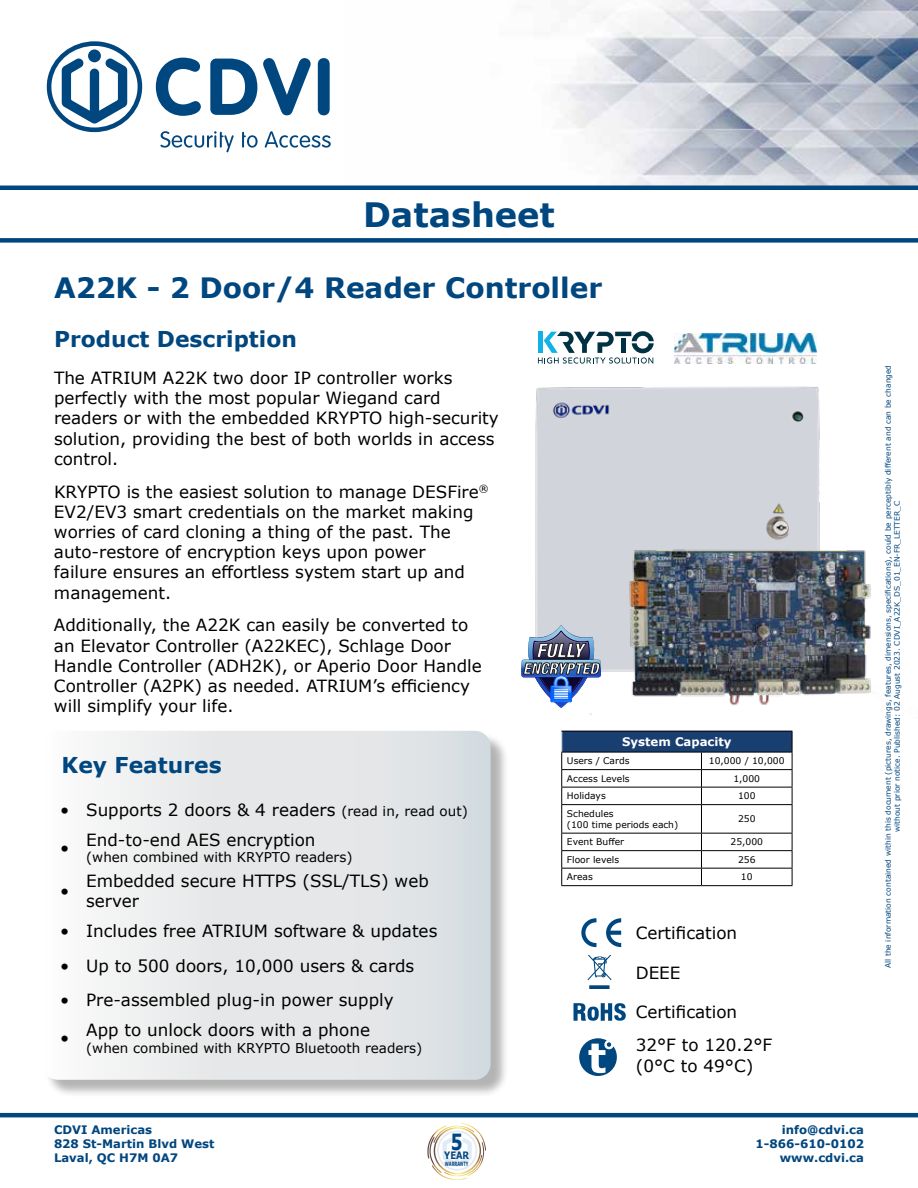
<style>
.page{position:relative;width:918px;height:1188px;background:#fff}
.page>*{position:absolute;margin:0;border:0;box-sizing:border-box;transform-origin:0 0}
.t1{font:700 33.6px "Verdana";color:#00467f}
.t2{font:700 28.05px "Verdana";color:#00467f}
.t3{font:700 21.9px "Verdana";color:#00467f}
.t4{font:16.8px/20.1px "Verdana";color:#000}
.t5{font:13.5px "Verdana";color:#000}
.t6{font:700 11.85px "Verdana";color:#fff}
.t7{font:700 11.7px/14.1px "Verdana";color:#00467f}
.t8{font:700 10.2px "Verdana";color:#00467f;scale:.82 1}
.t9{font:9.15px/10.9px "Verdana";color:#000}
.t10{font:7.5px/9px "Verdana";color:#00467f;text-align:center}
.t11{font:700 5.85px "Verdana";color:#00467f;scale:.62 1}
.s1{font-size:13.5px}
</style>
<div class="page">
<hr style="left:0;top:1113px;width:918px;height:4px;background:#00467f">
<img style="left:345px;top:0;width:573px;height:186px">
<hr style="left:0;top:186px;width:918px;height:4px;background:#00467f">
<div style="left:0;top:238px;width:918px;height:5px;background:#00467f"></div>
<div style="left:44px;top:733px;width:465px;height:365px;background:#000;opacity:.3"></div>
<svg style="left:44px;top:731px;width:447px;height:349px"></svg>
<svg style="left:606px;top:918px;width:15px;height:29px"></svg>
<svg style="left:581px;top:918px;width:15px;height:29px"></svg>
<svg style="left:587px;top:956px;width:25px;height:33px"></svg>
<svg style="left:574px;top:1003px;width:52px;height:18px"></svg>
<svg style="left:579px;top:1038px;width:38px;height:38px"></svg>
<svg style="left:427px;top:1123px;width:59px;height:57px"></svg>
<svg style="left:47px;top:41px;width:96px;height:91px"></svg>
<svg style="left:160px;top:131px;width:74px;height:21px"></svg>
<svg style="left:242px;top:132px;width:16px;height:16px"></svg>
<svg style="left:265px;top:131px;width:66px;height:17px"></svg>
<svg style="left:156px;top:58px;width:45px;height:58px"></svg>
<svg style="left:210px;top:59px;width:47px;height:56px"></svg>
<svg style="left:263px;top:58px;width:48px;height:57px"></svg>
<div style="left:318px;top:58px;width:12px;height:57px;background:#00467f;border-radius:6px"></div>
<svg style="left:538px;top:331px;width:116px;height:33px"></svg>
<img style="left:674px;top:334px;width:143px;height:30px">
<img style="left:535px;top:386px;width:285px;height:329px">
<img style="left:623px;top:543px;width:248px;height:163px">
<img style="left:521px;top:625px;width:82px;height:83px">
<div style="left:562px;top:731px;width:230px;height:21px;background:#193f70"></div>
<hr style="left:561px;top:731px;width:140px;height:1px;background:#000">
<hr style="left:701px;top:731px;width:91px;height:1px;background:#000">
<hr style="left:561px;top:752px;width:140px;height:1px;background:#000">
<hr style="left:701px;top:752px;width:91px;height:1px;background:#000">
<hr style="left:561px;top:769px;width:140px;height:1px;background:#000">
<hr style="left:701px;top:769px;width:91px;height:1px;background:#000">
<hr style="left:561px;top:787px;width:140px;height:1px;background:#000">
<hr style="left:701px;top:787px;width:91px;height:1px;background:#000">
<hr style="left:561px;top:804px;width:140px;height:1px;background:#000">
<hr style="left:701px;top:804px;width:91px;height:1px;background:#000">
<hr style="left:561px;top:833px;width:140px;height:1px;background:#000">
<hr style="left:701px;top:833px;width:91px;height:1px;background:#000">
<hr style="left:561px;top:850px;width:140px;height:1px;background:#000">
<hr style="left:701px;top:850px;width:91px;height:1px;background:#000">
<hr style="left:561px;top:868px;width:140px;height:1px;background:#000">
<hr style="left:701px;top:868px;width:91px;height:1px;background:#000">
<svg style="left:701px;top:752px;width:1px;height:133px"></svg>
<svg style="left:792px;top:731px;width:1px;height:154px"></svg>
<hr style="left:561px;top:885px;width:140px;height:1px;background:#000">
<hr style="left:701px;top:885px;width:91px;height:1px;background:#000">
<svg style="left:561px;top:731px;width:1px;height:154px"></svg>
<h1 class="t1" style="left:363px;top:191px;width:193px">Datasheet</h1>
<h2 class="t2" style="left:54px;top:268px;width:550px">A22K - 2 Door/4 Reader Controller</h2>
<h3 class="t3" style="left:54px;top:324px;width:244px">Product Description</h3>
<p class="t4" style="left:54px;top:368px;width:446px">The ATRIUM A22K two door IP controller works perfectly with the most popular Wiegand card readers or with the embedded KRYPTO high-security solution, providing the best of both worlds in access control.</p>
<p class="t4" style="left:54px;top:481px;width:436px">KRYPTO is the easiest solution to manage DESFire<sup>® </sup>EV2/EV3 smart credentials on the market making worries of card cloning a thing of the past. The auto-restore of encryption keys upon power<br>failure ensures an effortless system start up and management.</p>
<p class="t4" style="left:54px;top:615px;width:429px">Additionally, the A22K can easily be converted to an Elevator Controller (A22KEC), Schlage Door Handle Controller (ADH2K), or Aperio Door Handle Controller (A2PK) as needed. ATRIUM’s efficiency will simplify your life.</p>
<h3 class="t3" style="left:62px;top:749px;width:162px">Key Features</h3>
<p class="t4" style="left:60px;top:799px;width:409px">• Supports 2 doors &amp; 4 readers <span class="s1">(read in, read out)</span></p>
<p class="t4" style="left:60px;top:837px;width:11px">•</p>
<p class="t4" style="left:86px;top:829px;width:231px">End-to-end AES encryption</p>
<p class="t5" style="left:86px;top:848px;width:268px">(when combined with KRYPTO readers)</p>
<p class="t4" style="left:86px;top:870px;width:344px">Embedded secure HTTPS (SSL/TLS) web server</p>
<p class="t4" style="left:60px;top:920px;width:379px">• Includes free ATRIUM software &amp; updates</p>
<p class="t4" style="left:60px;top:955px;width:356px">• Up to 500 doors, 10,000 users &amp; cards</p>
<p class="t4" style="left:60px;top:990px;width:335px">• Pre-assembled plug-in power supply</p>
<p class="t4" style="left:60px;top:1028px;width:11px">•</p>
<p class="t4" style="left:60px;top:880px;width:11px">•</p>
<p class="t4" style="left:86px;top:1020px;width:285px">App to unlock doors with a phone</p>
<p class="t5" style="left:86px;top:1038px;width:338px">(when combined with KRYPTO Bluetooth readers)</p>
<p class="t6" style="left:622px;top:733px;width:111px">System Capacity</p>
<p class="t9" style="left:567px;top:755px;width:64px">Users / Cards</p>
<p class="t9" style="left:709px;top:755px;width:77px">10,000 / 10,000</p>
<p class="t9" style="left:567px;top:773px;width:64px">Access Levels</p>
<p class="t9" style="left:733px;top:773px;width:28px">1,000</p>
<p class="t9" style="left:567px;top:790px;width:40px">Holidays</p>
<p class="t9" style="left:738px;top:790px;width:19px">100</p>
<p class="t9" style="left:567px;top:808px;width:113px">Schedules<br>(100 time periods each)</p>
<p class="t9" style="left:738px;top:813px;width:19px">250</p>
<p class="t9" style="left:567px;top:837px;width:59px">Event Buffer</p>
<p class="t9" style="left:731px;top:837px;width:34px">25,000</p>
<p class="t9" style="left:567px;top:854px;width:54px">Floor levels</p>
<p class="t9" style="left:738px;top:854px;width:19px">256</p>
<p class="t9" style="left:567px;top:872px;width:27px">Areas</p>
<p class="t9" style="left:741px;top:872px;width:13px">10</p>
<p class="t4" style="left:636px;top:923px;width:103px">Certification</p>
<p class="t4" style="left:636px;top:962px;width:46px">DEEE</p>
<p class="t4" style="left:636px;top:996px;width:138px;line-height:32.2px">Certification<br>32°F to 120.2°F</p>
<p class="t4" style="left:636px;top:1056px;width:119px">(0°C to 49°C)</p>
<p class="t7" style="left:54px;top:1122px;width:162px">CDVI Americas<br>828 St-Martin Blvd West<br>Laval, QC H7M 0A7</p>
<p class="t7" style="left:756px;top:1122px;width:110px;text-align:right">info@cdvi.ca<br>1-866-610-0102 www.cdvi.ca</p>
<p class="t8" style="left:444px;top:1148px;width:32px">YEAR<sup>5</sup></p>
<p class="t11" style="left:445px;top:1160px;width:40px">WARRANTY</p>
<p class="t10" style="left:883px;top:968px;width:605px;rotate:-90deg">All the information contained within this document (pictures, drawings, features, dimensions, specifications), could be perceptibly different and can be changed without prior notice. Published: 02 August 2023. CDVI_A22K_DS_01_EN-FR_LETTER_C</p>
</div>
